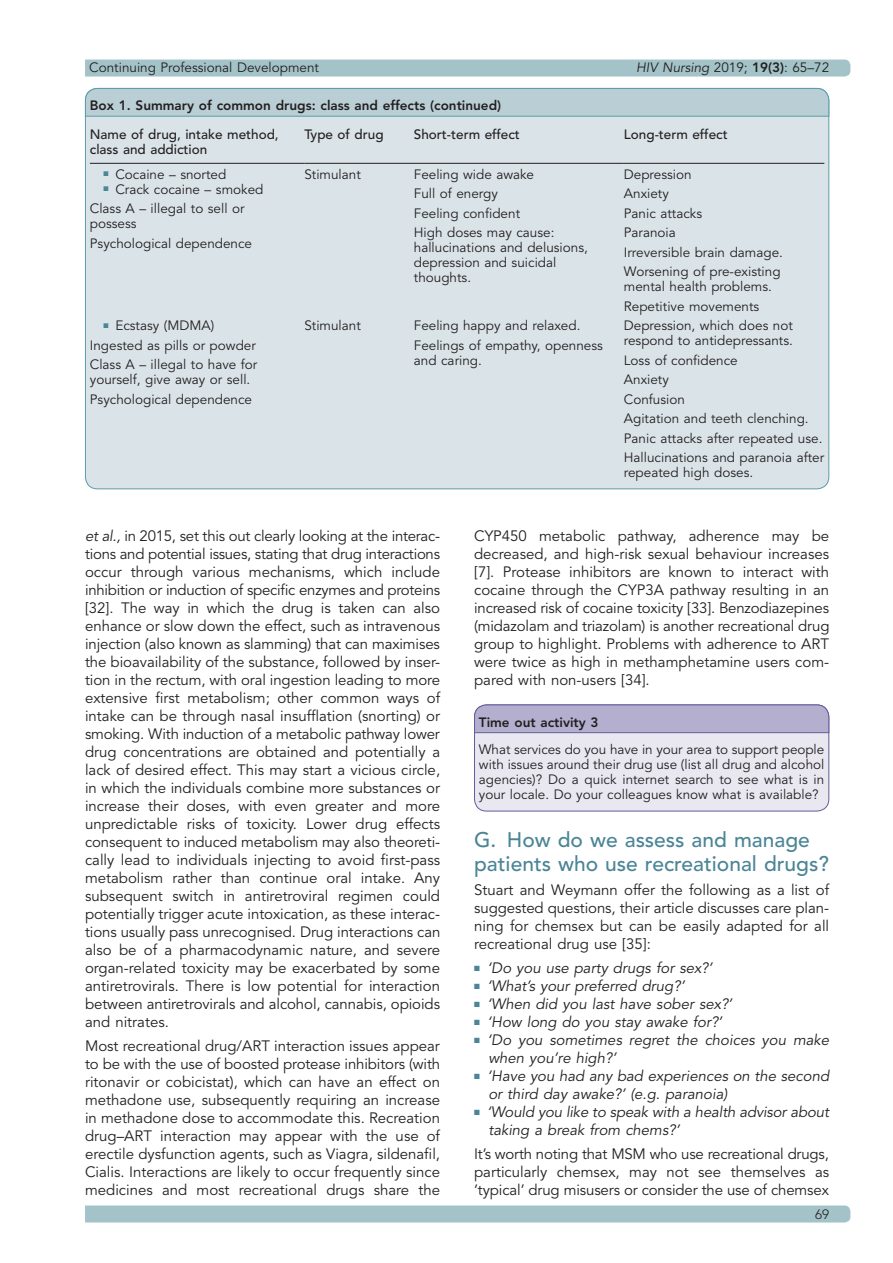
<style>
.page{position:relative;width:893px;height:1263px;background:#fff}
.page>*{position:absolute;margin:0;border:0;box-sizing:border-box;transform-origin:0 0}
.heading-1{font:500 21px/24px "Avenir LT Std";color:#4b8596}
.para{font:15px/18px "Avenir LT Std";color:#231f20;text-align:justify}
.p_listItem_list-bull{font:italic 15px/18px "Avenir LT Std";color:#231f20}
.para-first{font:15px/18px "Avenir LT Std";color:#231f20;text-align:justify}
.Table_boxed-text-gen{font:13.5px/15px "Avenir LT Std";color:#231f20}
.para_boxed-text-othe{font:13.5px/15px "Avenir LT Std";color:#231f20;text-align:justify}
.Tablehead_boxed-text{font:500 13.5px/15px "Avenir LT Std";color:#231f20}
.label-boxed-text-gen{font:800 13.5px "Avenir LT Std";color:#231f20}
.p_listItem_list-bull-2{font:13.5px "Avenir LT Std";color:#231f20}
.title-boxed-text-oth{font:800 13.5px "Avenir LT Std";color:#231f20}
.t1{font:300 13.5px "Avenir LT Std";color:#231f20}
.s1{font-style:italic}
.s2{font-weight:800}
.s3{color:#4b8596}
</style>
<div class="page">
<div style="left:85px;top:60px;width:765px;height:17px;background:#a4c3c8"></div>
<div style="left:85px;top:1205px;width:765px;height:17px;background:#a4c3c8"></div>
<div style="left:85px;top:88px;width:744px;height:401px;background:#dae4e8;border-radius:12px"></div>
<svg style="left:85px;top:88px;width:745px;height:29px;background:#b3cbd1"></svg>
<hr style="left:90px;top:163px;width:214px;height:1px;background:#231f20">
<hr style="left:304px;top:163px;width:110px;height:1px;background:#231f20">
<hr style="left:414px;top:163px;width:210px;height:1px;background:#231f20">
<hr style="left:624px;top:163px;width:200px;height:1px;background:#231f20">
<div style="left:474px;top:705px;width:355px;height:106px;background:#e9e8f1;border-radius:12px"></div>
<div style="left:474px;top:704px;width:355px;height:107px;border:1px solid #635d9b;border-radius:12px"></div>
<svg style="left:474px;top:704px;width:356px;height:29px;background:#aea9cb"></svg>
<p class="para_boxed-text-othe" style="left:89px;top:60px;width:231px">Continuing Professional Development</p>
<p class="para_boxed-text-othe" style="left:636px;top:60px;width:195px"><span class="s1">HIV Nursing</span> 2019; <span class="s2">19(3)</span>: 65–72</p>
<p class="label-boxed-text-gen" style="left:90px;top:98px;width:413px">Box 1. Summary of common drugs: class and effects (continued)</p>
<p class="Tablehead_boxed-text" style="left:90px;top:127px;width:190px">Name of drug, intake method, class and addiction</p>
<p class="Tablehead_boxed-text" style="left:304px;top:127px;width:81px">Type of drug</p>
<p class="Tablehead_boxed-text" style="left:414px;top:127px;width:108px">Short-term effect</p>
<p class="Tablehead_boxed-text" style="left:624px;top:127px;width:105px">Long-term effect</p>
<p class="p_listItem_list-bull-2" style="left:103px;top:166px;width:125px"><sup>■</sup> Cocaine – snorted</p>
<p class="p_listItem_list-bull-2" style="left:103px;top:181px;width:162px"><sup>■</sup> Crack cocaine – smoked</p>
<p class="Table_boxed-text-gen" style="left:90px;top:201px;width:156px">Class A – illegal to sell or possess</p>
<p class="Table_boxed-text-gen" style="left:90px;top:236px;width:164px">Psychological dependence</p>
<p class="Table_boxed-text-gen" style="left:304px;top:167px;width:58px">Stimulant</p>
<p class="Table_boxed-text-gen" style="left:414px;top:167px;width:122px">Feeling wide awake</p>
<p class="Table_boxed-text-gen" style="left:414px;top:186px;width:86px">Full of energy</p>
<p class="Table_boxed-text-gen" style="left:414px;top:206px;width:108px">Feeling confident</p>
<p class="Table_boxed-text-gen" style="left:414px;top:225px;width:176px">High doses may cause: hallucinations and delusions, depression and suicidal thoughts.</p>
<p class="Table_boxed-text-gen" style="left:624px;top:167px;width:69px">Depression</p>
<p class="Table_boxed-text-gen" style="left:624px;top:186px;width:47px">Anxiety</p>
<p class="Table_boxed-text-gen" style="left:624px;top:206px;width:80px">Panic attacks</p>
<p class="Table_boxed-text-gen" style="left:624px;top:225px;width:54px">Paranoia</p>
<p class="Table_boxed-text-gen" style="left:624px;top:245px;width:161px">Irreversible brain damage.</p>
<p class="Table_boxed-text-gen" style="left:624px;top:264px;width:158px">Worsening of pre-existing mental health problems.</p>
<p class="Table_boxed-text-gen" style="left:624px;top:299px;width:137px">Repetitive movements</p>
<p class="p_listItem_list-bull-2" style="left:103px;top:318px;width:112px"><sup>■</sup> Ecstasy (MDMA)</p>
<p class="Table_boxed-text-gen" style="left:90px;top:338px;width:168px">Ingested as pills or powder</p>
<p class="Table_boxed-text-gen" style="left:90px;top:357px;width:169px">Class A – illegal to have for yourself, give away or sell.</p>
<p class="Table_boxed-text-gen" style="left:90px;top:392px;width:164px">Psychological dependence</p>
<p class="Table_boxed-text-gen" style="left:304px;top:318px;width:58px">Stimulant</p>
<p class="Table_boxed-text-gen" style="left:414px;top:318px;width:168px">Feeling happy and relaxed.</p>
<p class="Table_boxed-text-gen" style="left:414px;top:338px;width:191px">Feelings of empathy, openness and caring.</p>
<p class="Table_boxed-text-gen" style="left:624px;top:318px;width:171px">Depression, which does not respond to antidepressants.</p>
<p class="Table_boxed-text-gen" style="left:624px;top:353px;width:115px">Loss of confidence</p>
<p class="Table_boxed-text-gen" style="left:624px;top:372px;width:47px">Anxiety</p>
<p class="Table_boxed-text-gen" style="left:624px;top:392px;width:63px">Confusion</p>
<p class="Table_boxed-text-gen" style="left:624px;top:411px;width:186px">Agitation and teeth clenching.</p>
<p class="Table_boxed-text-gen" style="left:624px;top:431px;width:200px">Panic attacks after repeated use.</p>
<p class="Table_boxed-text-gen" style="left:624px;top:450px;width:202px">Hallucinations and paranoia after repeated high doses.</p>
<p class="para" style="left:85px;top:527px;width:357px"><span class="s1">et al.,</span> in 2015, set this out clearly looking at the interac&shy;tions and potential issues, stating that drug interactions occur through various mechanisms, which include inhibition or induction of specific enzymes and proteins [32]. The way in which the drug is taken can also enhance or slow down the effect, such as intravenous injection (also known as slamming) that can maximises the bioavailability of the substance, followed by inser&shy;tion in the rectum, with oral ingestion leading to more extensive first metabolism; other common ways of intake can be through nasal insufflation (snorting) or smoking. With induction of a metabolic pathway lower drug concentrations are obtained and potentially a lack of desired effect. This may start a vicious circle, in which the individuals combine more substances or increase their doses, with even greater and more unpredictable risks of toxicity. Lower drug effects consequent to induced metabolism may also theoreti&shy;cally lead to individuals injecting to avoid first-pass metabolism rather than continue oral intake. Any subsequent switch in antiretroviral regimen could potentially trigger acute intoxication, as these interac&shy;tions usually pass unrecognised. Drug interactions can also be of a pharmacodynamic nature, and severe organ-related toxicity may be exacerbated by some antiretrovirals. There is low potential for interaction between antiretrovirals and alcohol, cannabis, opioids and nitrates.</p>
<p class="para" style="left:85px;top:1037px;width:357px">Most recreational drug/ART interaction issues appear to be with the use of boosted protease inhibitors (with ritonavir or cobicistat), which can have an effect on methadone use, subsequently requiring an increase in methadone dose to accommodate this. Recreation drug–ART interaction may appear with the use of erectile dysfunction agents, such as Viagra, sildenafil, Cialis. Interactions are likely to occur frequently since medicines and most recreational drugs share the</p>
<p class="para" style="left:474px;top:527px;width:357px">CYP450 metabolic pathway, adherence may be decreased, and high-risk sexual behaviour increases [7]. Protease inhibitors are known to interact with cocaine through the CYP3A pathway resulting in an increased risk of cocaine toxicity [33]. Benzodiazepines (midazolam and triazolam) is another recreational drug group to highlight. Problems with adherence to ART were twice as high in methamphetamine users com&shy;pared with non-users [34].</p>
<p class="title-boxed-text-oth" style="left:479px;top:714px;width:121px">Time out activity 3</p>
<p class="para_boxed-text-othe" style="left:479px;top:743px;width:347px">What services do you have in your area to support people with issues around their drug use (list all drug and alcohol agencies)? Do a quick internet search to see what is in your locale. Do your colleagues know what is available?</p>
<p class="heading-1" style="left:474px;top:828px;width:356px">G. How do we assess and manage patients who use recreational drugs?</p>
<p class="para-first" style="left:474px;top:881px;width:357px">Stuart and Weymann offer the following as a list of suggested questions, their article discusses care plan&shy;ning for chemsex but can be easily adapted for all recreational drug use [35]:</p>
<p class="p_listItem_list-bull" style="left:474px;top:959px;width:240px"><span class="s3">■</span> ‘Do you use party drugs for sex?’</p>
<p class="p_listItem_list-bull" style="left:474px;top:977px;width:212px"><span class="s3">■</span> ‘What’s your preferred drug?’</p>
<p class="p_listItem_list-bull" style="left:474px;top:995px;width:260px"><span class="s3">■</span> ‘When did you last have sober sex?’</p>
<p class="p_listItem_list-bull" style="left:474px;top:1013px;width:250px"><span class="s3">■</span> ‘How long do you stay awake for?’</p>
<p class="p_listItem_list-bull" style="left:488px;top:1031px;width:342px;text-indent:-14px"><span class="s3">■</span> ‘Do you sometimes regret the choices you make when you’re high?’</p>
<p class="p_listItem_list-bull" style="left:488px;top:1067px;width:342px;text-indent:-14px"><span class="s3">■</span> ‘Have you had any bad experiences on the second or third day awake?’ (e.g. paranoia)</p>
<p class="p_listItem_list-bull" style="left:488px;top:1103px;width:342px;text-indent:-14px"><span class="s3">■</span> ‘Would you like to speak with a health advisor about taking a break from chems?’</p>
<p class="para" style="left:474px;top:1145px;width:357px">It’s worth noting that MSM who use recreational drugs, particularly chemsex, may not see themselves as ‘typical’ drug misusers or consider the use of chemsex</p>
<p class="t1" style="left:815px;top:1206px;width:16px">69</p>
</div>
